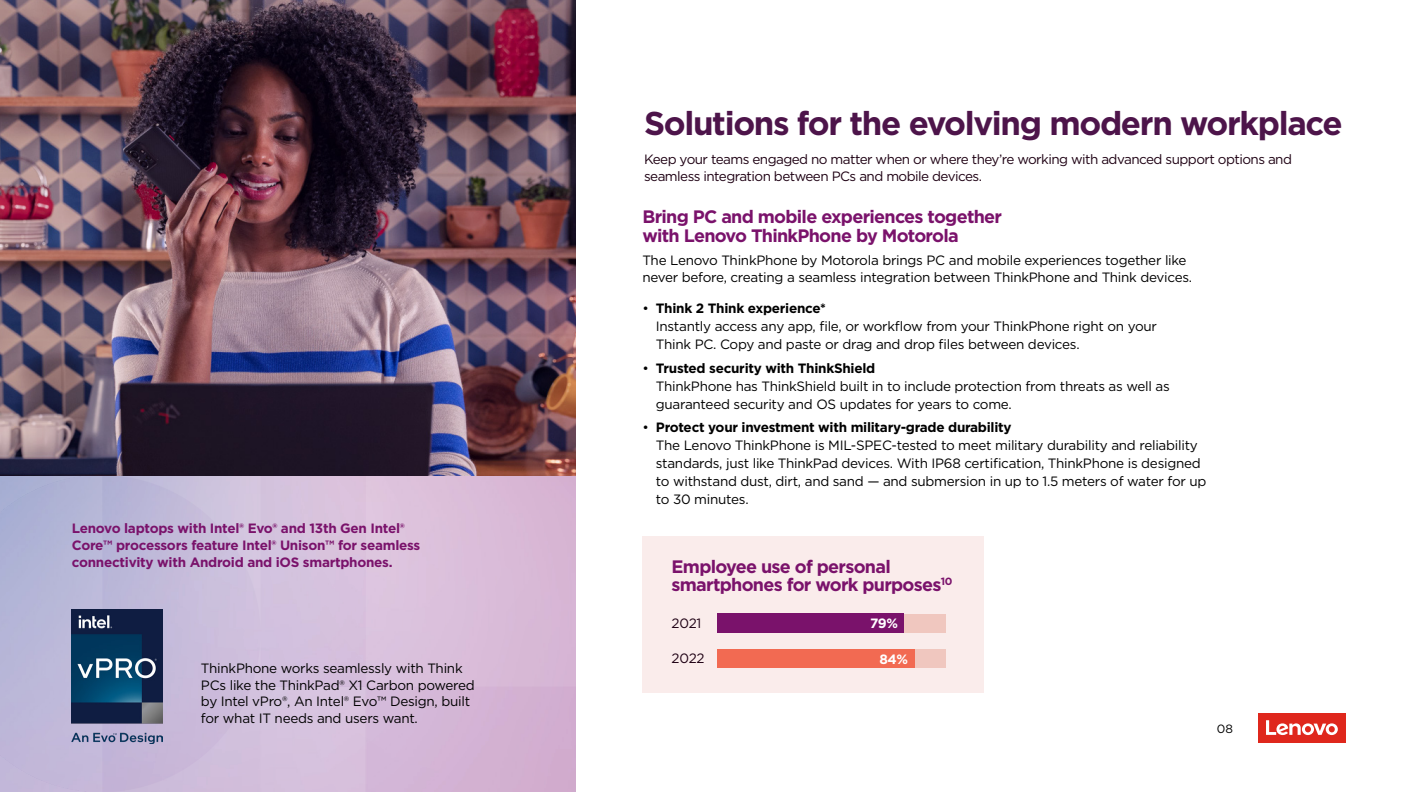
<style>
.page{position:relative;width:1404px;height:792px;background:#fff}
.page>*{position:absolute;margin:0;border:0;box-sizing:border-box;transform-origin:0 0}
.t1{font:700 33px "Gotham";letter-spacing:-.04em;color:#4d144a}
.t2{font:700 18px/19.5px "Gotham";letter-spacing:-.04em;color:#7a126b}
.t3{font:13.5px/18px "Gotham";letter-spacing:-.02em;color:#000}
.t4{font:13.5px/16.8px "Gotham";letter-spacing:-.04em;color:#1e0013}
.t5{font:700 13.5px/16.8px "Gotham";letter-spacing:-.02em;color:#7a126b}
.t6{font:700 13.5px "Gotham";color:#fff}
.t7{font:12px "Gotham";color:#000}
.s1{font-weight:700}
</style>
<div class="page">
<img style="left:0;top:0;width:576px;height:792px">
<div style="left:642px;top:536px;width:342px;height:156px;background:#faeceb"></div>
<div style="left:718px;top:614px;width:228px;height:18px;background:#f0c7bf"></div>
<div style="left:718px;top:613px;width:186px;height:19px;background:#7a126b"></div>
<div style="left:718px;top:649px;width:228px;height:19px;background:#f0c7bf"></div>
<div style="left:718px;top:649px;width:197px;height:19px;background:#f26a52"></div>
<div style="left:1258px;top:713px;width:88px;height:30px;background:#df271c"></div>
<svg style="left:1266px;top:720px;width:72px;height:15px"></svg>
<img style="left:72px;top:610px;width:90px;height:133px">
<p class="t5" style="left:72px;top:520px;width:350px">Lenovo laptops with Intel® Evo® and 13th Gen Intel®<br>Core™ processors feature Intel® Unison™ for seamless connectivity with Android and iOS smartphones.</p>
<p class="t3" style="left:201px;top:659px;width:275px;line-height:16.8px">ThinkPhone works seamlessly with Think PCs like the ThinkPad® X1 Carbon powered by Intel vPro®, An Intel® Evo™ Design, built for what IT needs and users want.</p>
<h1 class="t1" style="left:644px;top:101px;width:700px">Solutions for the evolving modern workplace</h1>
<p class="t4" style="left:644px;top:150px;width:650px">Keep your teams engaged no matter when or where they’re working with advanced support options and seamless integration between PCs and mobile devices.</p>
<h2 class="t2" style="left:642px;top:206px;width:361px">Bring PC and mobile experiences together with Lenovo ThinkPhone by Motorola</h2>
<p class="t3" style="left:642px;top:251px;width:551px;line-height:16.8px">The Lenovo ThinkPhone by Motorola brings PC and mobile experiences together like never before, creating a seamless integration between ThinkPhone and Think devices.</p>
<p class="t3" style="left:656px;top:299px;width:503px;text-indent:-14px">• <span class="s1">Think 2 Think experience*<br></span>Instantly access any app, file, or workflow from your ThinkPhone right on your<br>Think PC. Copy and paste or drag and drop files between devices.</p>
<p class="t3" style="left:656px;top:359px;width:515px;text-indent:-14px">• <span class="s1">Trusted security with ThinkShield<br></span>ThinkPhone has ThinkShield built in to include protection from threats as well as guaranteed security and OS updates for years to come.</p>
<p class="t3" style="left:656px;top:418px;width:552px;text-indent:-14px">• <span class="s1">Protect your investment with military-grade durability<br></span>The Lenovo ThinkPhone is MIL-SPEC-tested to meet military durability and reliability standards, just like ThinkPad devices. With IP68 certification, ThinkPhone is designed to withstand dust, dirt, and sand — and submersion in up to 1.5 meters of water for up to 30 minutes.</p>
<h2 class="t2" style="left:672px;top:557px;width:282px;line-height:18px">Employee use of personal smartphones for work purposes<sup>10</sup></h2>
<p class="t4" style="left:672px;top:615px;width:31px">2021</p>
<p class="t6" style="left:870px;top:614px;width:30px">79%</p>
<p class="t6" style="left:879px;top:650px;width:30px">84%</p>
<p class="t4" style="left:672px;top:650px;width:34px">2022</p>
<p class="t7" style="left:1217px;top:721px;width:18px">08</p>
</div>
